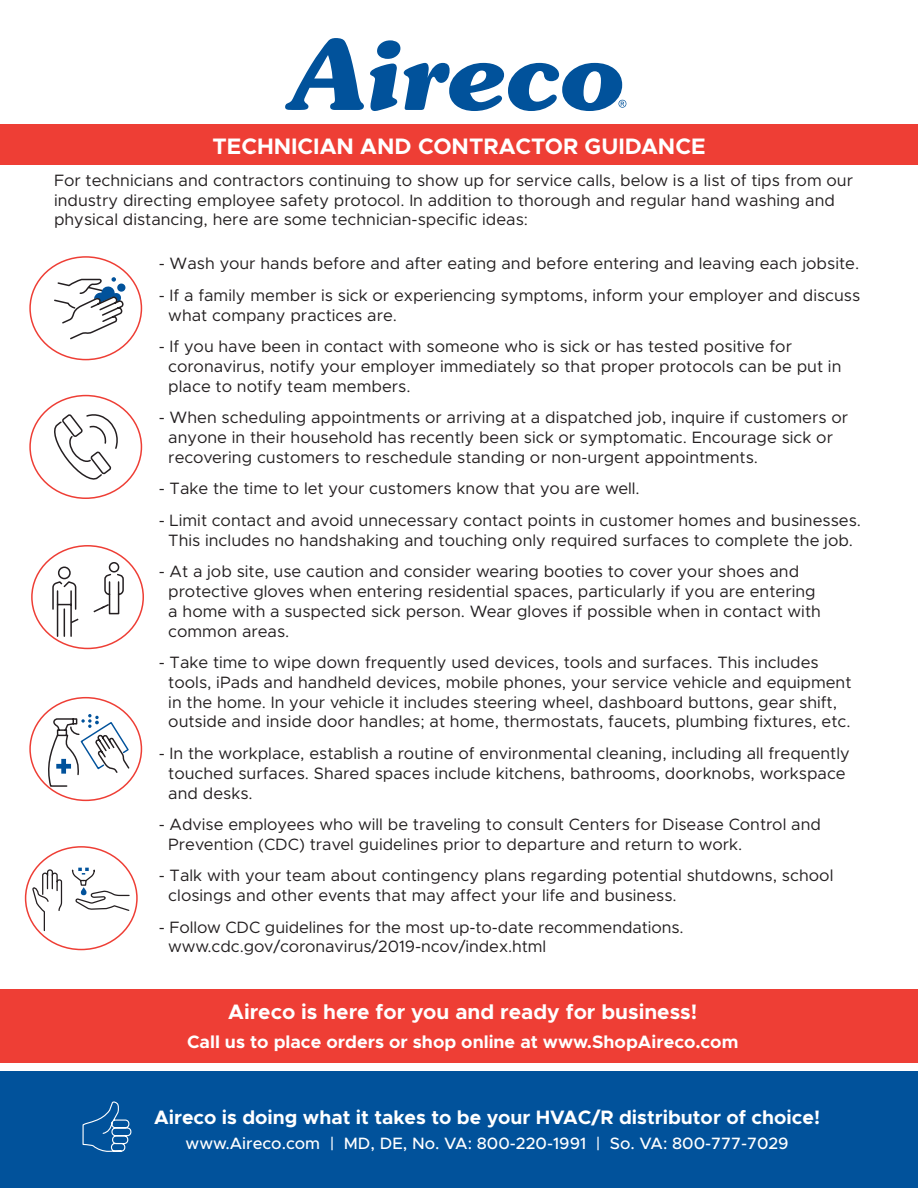
<style>
.page{position:relative;width:918px;height:1188px;background:#fff}
.page>*{position:absolute;margin:0;border:0;box-sizing:border-box;transform-origin:0 0}
.t1{font:700 22.5px "Metropolis";color:#fff}
.t2{font:700 21px "Metropolis";color:#fff}
.t3{font:700 19.5px "Metropolis";color:#fff}
.t4{font:700 18px "Metropolis";color:#fff}
.t5{font:16.5px/19.8px "Metropolis";color:#231f20}
.t6{font:500 16.5px "Metropolis";color:#fff}
</style>
<div class="page">
<div style="left:0;top:989px;width:918px;height:74px;background:#ee3e35"></div>
<div style="left:0;top:124px;width:918px;height:41px;background:#ee3e35"></div>
<div style="left:29px;top:697px;width:113px;height:104px;border:2px solid #ee3e35;border-radius:50%"></div>
<svg style="left:46px;top:714px;width:85px;height:74px"></svg>
<svg style="left:285px;top:38px;width:79px;height:72px"></svg>
<svg style="left:370px;top:40px;width:256px;height:71px"></svg>
<div style="left:0;top:1071px;width:918px;height:117px;background:#01529b"></div>
<div style="left:31px;top:545px;width:113px;height:104px;border:2px solid #ee3e35;border-radius:50%"></div>
<svg style="left:52px;top:562px;width:73px;height:76px"></svg>
<svg style="left:54px;top:277px;width:71px;height:63px"></svg>
<div style="left:29px;top:256px;width:113px;height:104px;border:2px solid #ee3e35;border-radius:50%"></div>
<svg style="left:54px;top:414px;width:64px;height:66px"></svg>
<div style="left:29px;top:395px;width:113px;height:104px;border:2px solid #ee3e35;border-radius:50%"></div>
<div style="left:25px;top:846px;width:113px;height:104px;border:2px solid #ee3e35;border-radius:50%"></div>
<svg style="left:32px;top:868px;width:98px;height:64px"></svg>
<svg style="left:82px;top:1101px;width:50px;height:51px"></svg>
<p class="t1" style="left:213px;top:132px;width:494px">TECHNICIAN AND CONTRACTOR GUIDANCE</p>
<p class="t5" style="left:54px;top:170px;width:801px">For technicians and contractors continuing to show up for service calls, below is a list of tips from our industry directing employee safety protocol. In addition to thorough and regular hand washing and physical distancing, here are some technician-specific ideas:</p>
<p class="t5" style="left:159px;top:254px;width:702px">- Wash your hands before and after eating and before entering and leaving each jobsite.</p>
<p class="t5" style="left:168px;top:285px;width:694px;text-indent:-10px">- If a family member is sick or experiencing symptoms, inform your employer and discuss what company practices are.</p>
<p class="t5" style="left:168px;top:337px;width:675px;text-indent:-10px">- If you have been in contact with someone who is sick or has tested positive for coronavirus, notify your employer immediately so that proper protocols can be put in place to notify team members.</p>
<p class="t5" style="left:168px;top:408px;width:681px;text-indent:-10px">- When scheduling appointments or arriving at a dispatched job, inquire if customers or anyone in their household has recently been sick or symptomatic. Encourage sick or recovering customers to reschedule standing or non-urgent appointments.</p>
<p class="t5" style="left:159px;top:479px;width:483px">- Take the time to let your customers know that you are well.</p>
<p class="t5" style="left:159px;top:510px;width:704px;text-align:center">- Limit contact and avoid unnecessary contact points in customer homes and businesses.<br>This includes no handshaking and touching only required surfaces to complete the job.</p>
<p class="t5" style="left:168px;top:562px;width:654px;text-indent:-10px">- At a job site, use caution and consider wearing booties to cover your shoes and protective gloves when entering residential spaces, particularly if you are entering a home with a suspected sick person. Wear gloves if possible when in contact with common areas.</p>
<p class="t5" style="left:168px;top:652px;width:685px;text-indent:-10px">- Take time to wipe down frequently used devices, tools and surfaces. This includes tools, iPads and handheld devices, mobile phones, your service vehicle and equipment in the home. In your vehicle it includes steering wheel, dashboard buttons, gear shift, outside and inside door handles; at home, thermostats, faucets, plumbing fixtures, etc.</p>
<p class="t5" style="left:168px;top:743px;width:683px;text-indent:-10px">- In the workplace, establish a routine of environmental cleaning, including all frequently touched surfaces. Shared spaces include kitchens, bathrooms, doorknobs, workspace and desks.</p>
<p class="t5" style="left:168px;top:814px;width:654px;text-indent:-10px">- Advise employees who will be traveling to consult Centers for Disease Control and<br>Prevention (CDC) travel guidelines prior to departure and return to work.</p>
<p class="t5" style="left:168px;top:866px;width:667px;text-indent:-10px">- Talk with your team about contingency plans regarding potential shutdowns, school closings and other events that may affect your life and business.</p>
<p class="t5" style="left:159px;top:917px;width:527px">- Follow CDC guidelines for the most up-to-date recommendations.</p>
<p class="t5" style="left:168px;top:937px;width:380px">www.cdc.gov/coronavirus/2019-ncov/index.html</p>
<p class="t2" style="left:228px;top:999px;width:470px">Aireco is here for you and ready for business!</p>
<p class="t4" style="left:187px;top:1030px;width:553px">Call us to place orders or shop online at www.ShopAireco.com</p>
<p class="t3" style="left:154px;top:1105px;width:668px">Aireco is doing what it takes to be your HVAC/R distributor of choice!</p>
<p class="t6" style="left:186px;top:1133px;width:605px">www.Aireco.com | MD, DE, No. VA: 800-220-1991 | So. VA: 800-777-7029</p>
</div>
